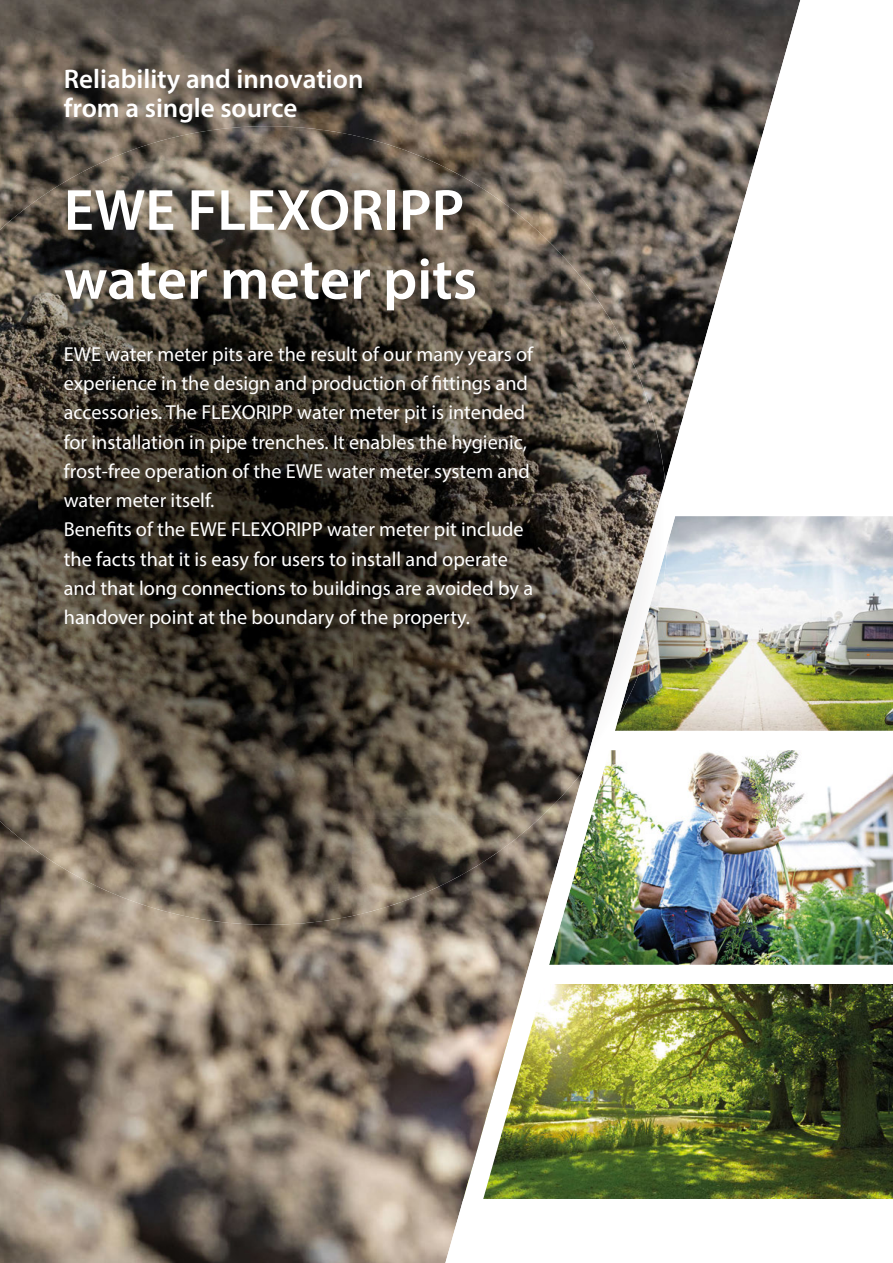
<style>
.page{position:relative;width:893px;height:1263px;background:#fff}
.page>*{position:absolute;margin:0;border:0;box-sizing:border-box;transform-origin:0 0}
.t1{font:600 58.5px/69px "Myriad Pro";color:#fff}
.t2{font:600 27px/29.2px "Myriad Pro";color:#fff}
.t3{font:20.25px/29.2px "Myriad Pro";color:#fff}
</style>
<div class="page">
<img style="left:824px;top:516px;width:69px;height:215px">
<img style="left:824px;top:984px;width:69px;height:215px">
<img style="left:824px;top:773px;width:69px;height:192px">
<img style="left:0;top:0;width:442px;height:1263px">
<img style="left:442px;top:0;width:382px;height:1263px">
<img style="left:39px;top:126px;width:314px;height:799px">
<img style="left:352px;top:135px;width:157px;height:781px">
<img style="left:0;top:198px;width:39px;height:655px">
<img style="left:509px;top:207px;width:52px;height:637px">
<img style="left:561px;top:254px;width:53px;height:543px">
<img style="left:613px;top:324px;width:52px;height:157px">
<img style="left:584px;top:481px;width:83px;height:289px">
<h2 class="t2" style="left:64px;top:63px;width:301px">Reliability and innovation from a single source</h2>
<h1 class="t1" style="left:64px;top:174px;width:415px">EWE FLEXORIPP water meter pits</h1>
<p class="t3" style="left:64px;top:339px;width:471px">EWE water meter pits are the result of our many years of experience in the design and production of fittings and accessories. The FLEXORIPP water meter pit is intended for installation in pipe trenches. It enables the hygienic, frost-free operation of the EWE water meter system and water meter itself.<br>Benefits of the EWE FLEXORIPP water meter pit include the facts that it is easy for users to install and operate and that long connections to buildings are avoided by a handover point at the boundary of the property.</p>
</div>
